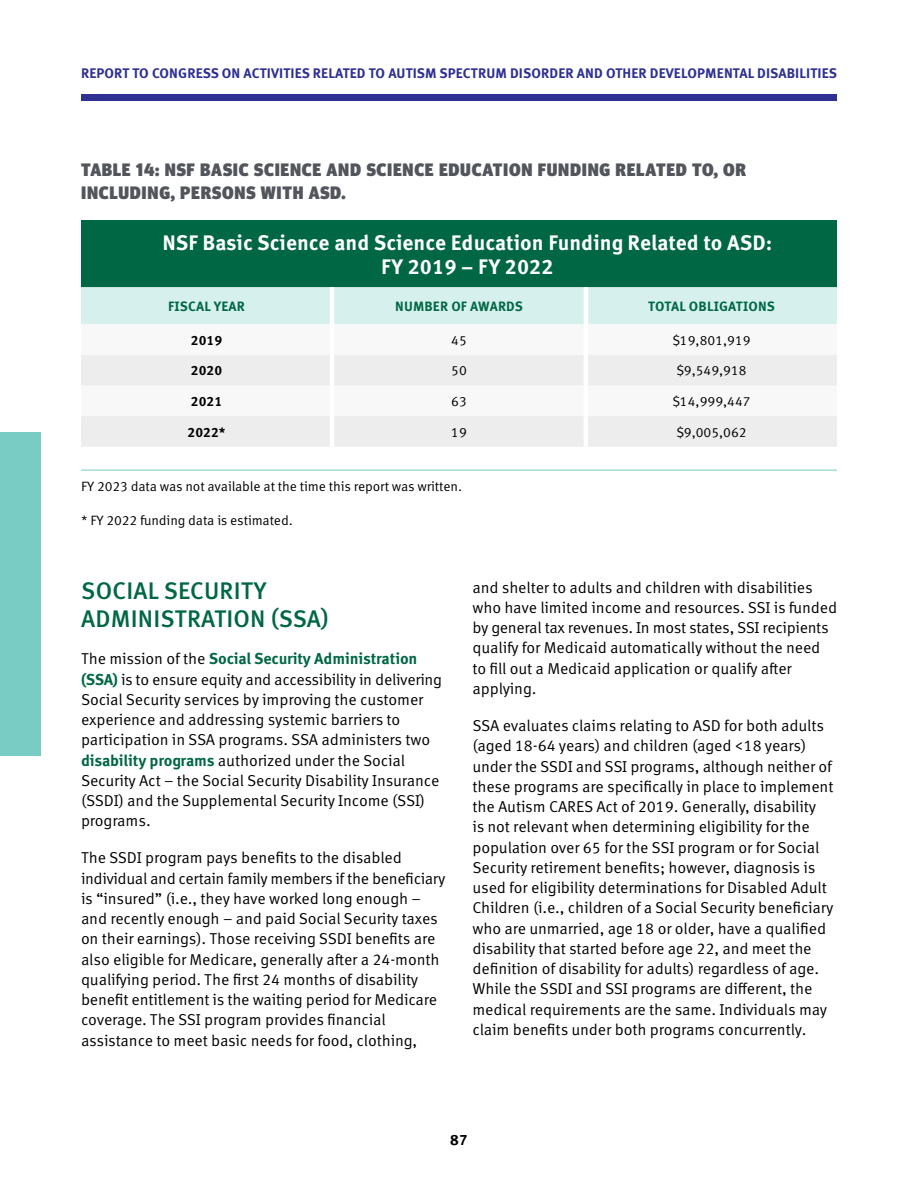
<style>
.page{position:relative;width:918px;height:1188px;background:#fff}
.page>*{position:absolute;margin:0;border:0;box-sizing:border-box;transform-origin:0 0}
.t1{font:500 24px/28.5px "Meta Pro";letter-spacing:.01em;color:#006744}
.t2{font:700 21px/24px "Meta Correspondence Pro";color:#fff;text-align:center}
.t3{font:900 18px/22.5px "Meta Headline Pro";letter-spacing:.04em;color:#52555b}
.t4{font:15.75px/20.2px "Meta Correspondence Pro";letter-spacing:-.01em;color:#000}
.t5{font:700 15px "Meta Correspondence Pro";color:#000}
.t6{font:700 13.8px "Meta Pro";letter-spacing:.01em;color:#2e3092}
.t7{font:13.5px "Meta Correspondence Pro";letter-spacing:-.01em;color:#000}
.t8{font:700 13.5px "Meta Correspondence Pro";letter-spacing:.01em;color:#006744}
.t9{font:700 13.5px "Meta Correspondence Pro";color:#000}
.s1{font-weight:700;color:#006744}
</style>
<div class="page">
<div style="left:0;top:432px;width:40px;height:324px;background:#78ccc4"></div>
<div style="left:81px;top:94px;width:756px;height:7px;background:#2e3092"></div>
<div style="left:81px;top:220px;width:756px;height:67px;background:#006744"></div>
<div style="left:81px;top:287px;width:756px;height:37px;background:#d6f0ed"></div>
<svg style="left:81px;top:324px;width:756px;height:1px"></svg>
<svg style="left:81px;top:355px;width:756px;height:92px;fill:#ededee"></svg>
<hr style="left:330px;top:324px;width:4px;height:31px;background:#fff">
<hr style="left:330px;top:355px;width:4px;height:31px;background:#fff">
<hr style="left:330px;top:386px;width:4px;height:30px;background:#fff">
<hr style="left:330px;top:416px;width:4px;height:31px;background:#fff">
<hr style="left:330px;top:287px;width:4px;height:37px;background:#fff">
<hr style="left:584px;top:287px;width:4px;height:37px;background:#fff">
<hr style="left:584px;top:324px;width:4px;height:31px;background:#fff">
<hr style="left:584px;top:355px;width:4px;height:31px;background:#fff">
<hr style="left:584px;top:386px;width:4px;height:30px;background:#fff">
<hr style="left:584px;top:416px;width:4px;height:31px;background:#fff">
<hr style="left:81px;top:470px;width:756px;height:1px;background:#78ccc4">
<p class="t6" style="left:81px;top:62px;width:757px">REPORT TO CONGRESS ON ACTIVITIES RELATED TO AUTISM SPECTRUM DISORDER AND OTHER DEVELOPMENTAL DISABILITIES</p>
<p class="t3" style="left:81px;top:158px;width:666px">TABLE 14: NSF BASIC SCIENCE AND SCIENCE EDUCATION FUNDING RELATED TO, OR<br>INCLUDING, PERSONS WITH ASD.</p>
<p class="t2" style="left:162px;top:229px;width:611px">NSF Basic Science and Science Education Funding Related to ASD:<br>FY 2019 – FY 2022</p>
<p class="t8" style="left:168px;top:296px;width:78px">FISCAL YEAR</p>
<p class="t8" style="left:395px;top:296px;width:129px">NUMBER OF AWARDS</p>
<p class="t8" style="left:648px;top:296px;width:128px">TOTAL OBLIGATIONS</p>
<p class="t9" style="left:191px;top:330px;width:33px">2019</p>
<p class="t7" style="left:451px;top:330px;width:17px">45</p>
<p class="t7" style="left:672px;top:330px;width:80px">$19,801,919</p>
<p class="t9" style="left:191px;top:360px;width:33px">2020</p>
<p class="t7" style="left:451px;top:360px;width:17px">50</p>
<p class="t7" style="left:676px;top:360px;width:72px">$9,549,918</p>
<p class="t9" style="left:191px;top:391px;width:33px">2021</p>
<p class="t7" style="left:451px;top:391px;width:17px">63</p>
<p class="t7" style="left:672px;top:391px;width:80px">$14,999,447</p>
<p class="t9" style="left:188px;top:421px;width:40px">2022*</p>
<p class="t7" style="left:451px;top:422px;width:17px">19</p>
<p class="t7" style="left:676px;top:422px;width:72px">$9,005,062</p>
<p class="t7" style="left:81px;top:476px;width:383px">FY 2023 data was not available at the time this report was written.</p>
<p class="t7" style="left:81px;top:510px;width:213px">* FY 2022 funding data is estimated.</p>
<h4 class="t1" style="left:81px;top:575px;width:249px">SOCIAL SECURITY<br>ADMINISTRATION (SSA)</h4>
<p class="t4" style="left:81px;top:648px;width:363px">The mission of the <span class="s1">Social Security Administration (SSA)</span> is to ensure equity and accessibility in delivering Social Security services by improving the customer experience and addressing systemic barriers to participation in SSA programs. SSA administers two <span class="s1">disability programs</span> authorized under the Social Security Act – the Social Security Disability Insurance (SSDI) and the Supplemental Security Income (SSI) programs.</p>
<p class="t4" style="left:81px;top:847px;width:366px">The SSDI program pays benefits to the disabled individual and certain family members if the beneficiary is “insured” (i.e., they have worked long enough – and recently enough – and paid Social Security taxes on their earnings). Those receiving SSDI benefits are also eligible for Medicare, generally after a 24-month qualifying period. The first 24 months of disability benefit entitlement is the waiting period for Medicare coverage. The SSI program provides financial assistance to meet basic needs for food, clothing,</p>
<p class="t4" style="left:472px;top:576px;width:366px">and shelter to adults and children with disabilities who have limited income and resources. SSI is funded by general tax revenues. In most states, SSI recipients qualify for Medicaid automatically without the need to fill out a Medicaid application or qualify after applying.</p>
<p class="t4" style="left:472px;top:714px;width:363px">SSA evaluates claims relating to ASD for both adults (aged 18-64 years) and children (aged &lt;18 years) under the SSDI and SSI programs, although neither of these programs are specifically in place to implement the Autism CARES Act of 2019. Generally, disability<br>is not relevant when determining eligibility for the population over 65 for the SSI program or for Social Security retirement benefits; however, diagnosis is used for eligibility determinations for Disabled Adult Children (i.e., children of a Social Security beneficiary who are unmarried, age 18 or older, have a qualified disability that started before age 22, and meet the definition of disability for adults) regardless of age.<br>While the SSDI and SSI programs are different, the medical requirements are the same. Individuals may claim benefits under both programs concurrently.</p>
<p class="t5" style="left:450px;top:1128px;width:19px">87</p>
</div>
